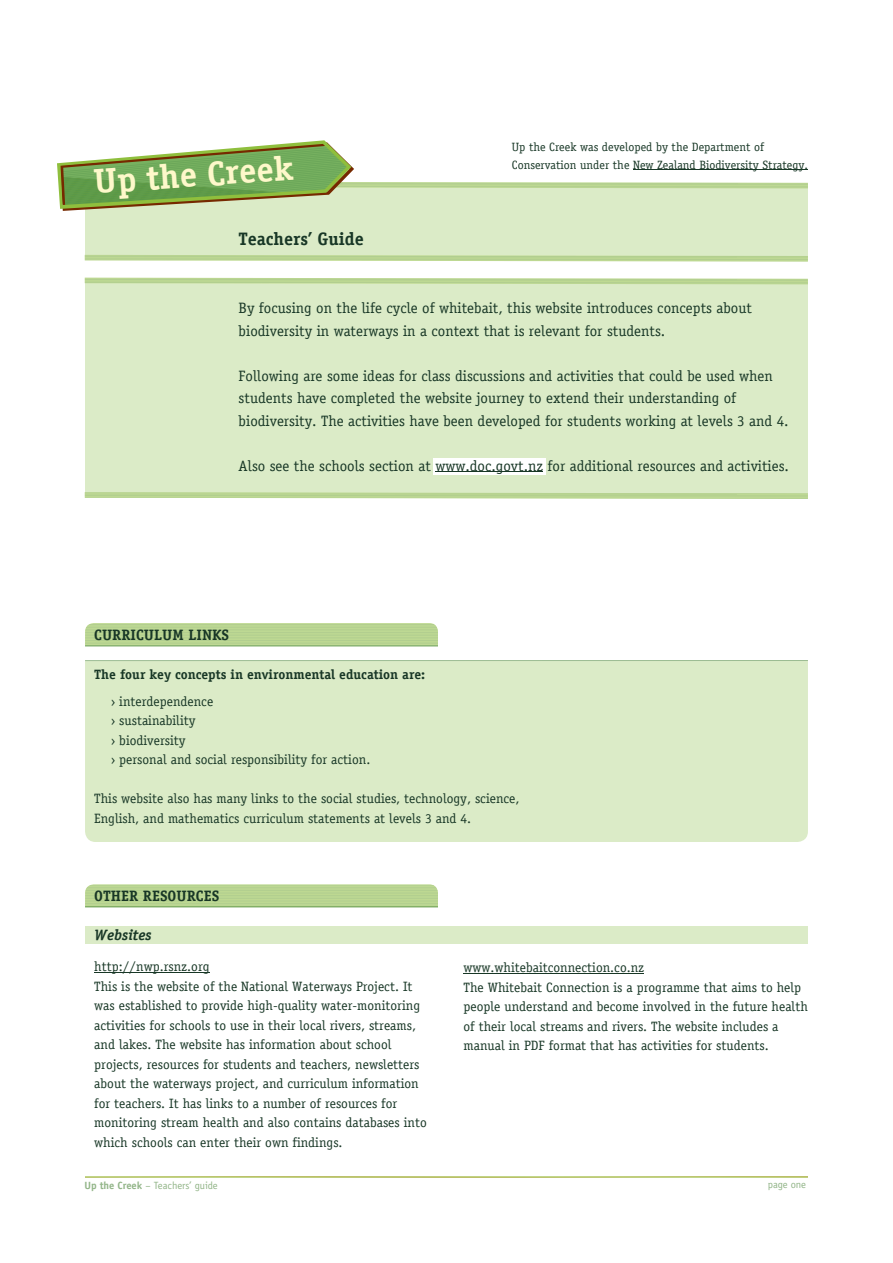
<style>
.page{position:relative;width:893px;height:1263px;background:#fff}
.page>*{position:absolute;margin:0;border:0;box-sizing:border-box;transform-origin:0 0}
.t1{font:700 34.5px "Officina Serif";color:#fef8ca}
.t2{font:700 18px "Officina Serif";color:#183726}
.t3{font:15px/22.5px "Officina Serif";color:#183726}
.t4{font:700 15px "Officina Serif";color:#183726}
.t5{font:italic 700 15px "Officina Serif";color:#183726}
.t6{font:13.5px/19.5px "Officina Serif";color:#183726}
.t7{font:700 13.5px "Officina Serif";color:#183726}
.t8{font:12px/18px "Officina Serif";color:#183726}
.t9{font:10.5px "Officina Sans";color:#92b588}
.s1{font-weight:700}
</style>
<div class="page">
<div style="left:85px;top:185px;width:723px;height:73px;background:#dbebc7"></div>
<div style="left:85px;top:282px;width:723px;height:216px;background:#dbebc7"></div>
<svg style="left:85px;top:278px;width:723px;height:6px;background:#bcd697"></svg>
<svg style="left:85px;top:623px;width:353px;height:22px;background:#bbd693"></svg>
<hr style="left:85px;top:632px;width:353px;height:1px;background:#b0cd8f">
<hr style="left:85px;top:634px;width:353px;height:1px;background:#b0cd8f">
<hr style="left:85px;top:635px;width:353px;height:1px;background:#b0cd8f">
<hr style="left:85px;top:637px;width:353px;height:1px;background:#b0cd8f">
<hr style="left:85px;top:638px;width:353px;height:1px;background:#b0cd8f">
<hr style="left:85px;top:640px;width:353px;height:1px;background:#b0cd8f">
<hr style="left:85px;top:642px;width:353px;height:1px;background:#b0cd8f">
<hr style="left:85px;top:643px;width:353px;height:1px;background:#b0cd8f">
<hr style="left:85px;top:645px;width:353px;height:1px;background:#5d963f">
<svg style="left:85px;top:884px;width:353px;height:22px;background:#bcd694"></svg>
<hr style="left:85px;top:893px;width:353px;height:1px;background:#b0cd8f">
<hr style="left:85px;top:895px;width:353px;height:1px;background:#b0cd8f">
<hr style="left:85px;top:896px;width:353px;height:1px;background:#b0cd8f">
<hr style="left:85px;top:898px;width:353px;height:1px;background:#b0cd8f">
<hr style="left:85px;top:900px;width:353px;height:1px;background:#b0cd8f">
<hr style="left:85px;top:901px;width:353px;height:1px;background:#b0cd8f">
<hr style="left:85px;top:903px;width:353px;height:1px;background:#b0cd8f">
<hr style="left:85px;top:904px;width:353px;height:1px;background:#b0cd8f">
<div style="left:85px;top:926px;width:723px;height:17px;background:#dbebc7"></div>
<div style="left:85px;top:661px;width:723px;height:181px;background:#dbebc7"></div>
<hr style="left:94px;top:972px;width:116px;height:1px;background:#183726">
<svg style="left:85px;top:1176px;width:723px;height:2px"></svg>
<hr style="left:85px;top:906px;width:353px;height:1px;background:#5d963f">
<hr style="left:463px;top:973px;width:181px;height:1px;background:#183726">
<hr style="left:85px;top:660px;width:723px;height:1px;background:#92b588">
<div style="left:433px;top:458px;width:112px;height:17px;background:#fff"></div>
<hr style="left:435px;top:471px;width:108px;height:1px;background:#183726">
<svg style="left:85px;top:255px;width:723px;height:7px;background:#c3dba3"></svg>
<svg style="left:57px;top:140px;width:751px;height:71px"></svg>
<svg style="left:85px;top:492px;width:723px;height:7px;background:#c1d99f"></svg>
<h1 class="t1" style="left:92px;top:160px;width:201px;rotate:-4deg">Up the Creek</h1>
<h2 class="t2" style="left:238px;top:227px;width:127px">Teachers’ Guide</h2>
<p class="t8" style="left:512px;top:138px;width:298px">Up the Creek was developed by the Department of<br>Conservation under the New Zealand Biodiversity Strategy.</p>
<p class="t3" style="left:239px;top:297px;width:515px">By focusing on the life cycle of whitebait, this website introduces concepts about biodiversity in waterways in a context that is relevant for students.</p>
<p class="t3" style="left:239px;top:364px;width:552px">Following are some ideas for class discussions and activities that could be used when students have completed the website journey to extend their understanding of biodiversity. The activities have been developed for students working at levels 3 and 4.</p>
<p class="t3" style="left:239px;top:454px;width:552px">Also see the schools section at www.doc.govt.nz for additional resources and activities.</p>
<p class="t4" style="left:94px;top:625px;width:136px">CURRICULUM LINKS</p>
<p class="t7" style="left:94px;top:666px;width:333px">The four key concepts in environmental education are:</p>
<p class="t6" style="left:111px;top:691px;width:261px">› interdependence<br>› sustainability<br>› biodiversity<br>› personal and social responsibility for action.</p>
<p class="t6" style="left:94px;top:789px;width:427px">This website also has many links to the social studies, technology, science,<br>English, and mathematics curriculum statements at levels 3 and 4.</p>
<p class="t4" style="left:94px;top:886px;width:127px">OTHER RESOURCES</p>
<p class="t5" style="left:94px;top:926px;width:59px">Websites</p>
<p class="t6" style="left:94px;top:957px;width:334px">http://nwp.rsnz.org<br>This is the website of the National Waterways Project. It was established to provide high-quality water-monitoring activities for schools to use in their local rivers, streams, and lakes. The website has information about school projects, resources for students and teachers, newsletters about the waterways project, and curriculum information for teachers. It has links to a number of resources for monitoring stream health and also contains databases into which schools can enter their own findings.</p>
<p class="t9" style="left:84px;top:1179px;width:135px"><span class="s1">Up the Creek</span> – Teachers’ guide</p>
<p class="t9" style="left:768px;top:1178px;width:40px">page one</p>
<p class="t6" style="left:463px;top:958px;width:346px">www.whitebaitconnection.co.nz<br>The Whitebait Connection is a programme that aims to help people understand and become involved in the future health of their local streams and rivers. The website includes a manual in PDF format that has activities for students.</p>
</div>
